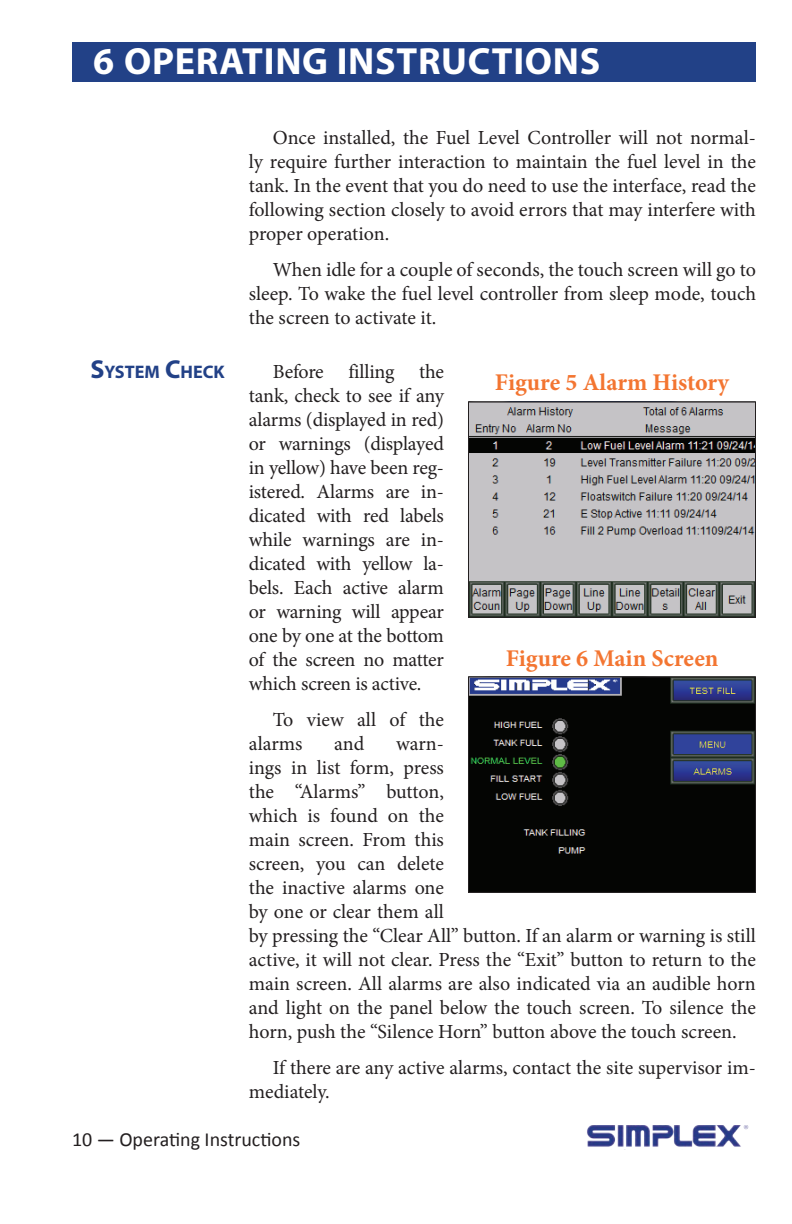
<style>
.page{position:relative;width:792px;height:1224px;background:#fff}
.page>*{position:absolute;margin:0;border:0;box-sizing:border-box;transform-origin:0 0}
.t1{font:700 38px "Myriad Pro";letter-spacing:.02em;color:#fff}
.t2{font:700 24px "Minion Pro";color:#f37531}
.t3{font:20px/24px "Minion Pro";letter-spacing:-.005em;color:#231f20;text-align:justify}
.t4{font:20px "Calibri";color:#231f20}
.t5{font:700 18.2px "Myriad Pro";color:#224187}
.s1{font-size:26px}
</style>
<div class="page">
<img style="left:587px;top:1126px;width:162px;height:24px">
<div style="left:72px;top:42px;width:684px;height:40px;background:#224187"></div>
<img style="left:470px;top:404px;width:284px;height:212px">
<div style="left:468px;top:402px;width:288px;height:216px;border:1px solid #231f20"></div>
<img style="left:470px;top:678px;width:284px;height:213px">
<div style="left:468px;top:676px;width:288px;height:217px;border:1px solid #231f20"></div>
<h1 class="t1" style="left:93px;top:36px;width:509px">6 OPERATING INSTRUCTIONS</h1>
<p class="t5" style="left:90px;top:360px;width:136px"><span class="s1">S</span>YSTEM <span class="s1">C</span>HECK</p>
<p class="t3" style="left:249px;top:126px;width:509px;text-indent:24px">Once installed, the Fuel Level Controller will not normal&shy;ly require further interaction to maintain the fuel level in the tank. In the event that you do need to use the interface, read the following section closely to avoid errors that may interfere with proper operation.</p>
<p class="t3" style="left:249px;top:258px;width:509px;text-indent:24px">When idle for a couple of seconds, the touch screen will go to sleep. To wake the fuel level controller from sleep mode, touch the screen to activate it.</p>
<p class="t3" style="left:249px;top:360px;width:197px;text-indent:24px">Before filling the tank, check to see if any alarms (displayed in red) or warnings (displayed in yellow) have been reg&shy;istered. Alarms are in&shy;dicated with red labels while warnings are in&shy;dicated with yellow la&shy;bels. Each active alarm or warning will appear one by one at the bottom of the screen no matter which screen is active.</p>
<p class="t3" style="left:249px;top:708px;width:197px;text-indent:24px">To view all of the alarms</p>
<p class="t2" style="left:495px;top:365px;width:236px">Figure 5 Alarm History</p>
<p class="t2" style="left:506px;top:641px;width:214px">Figure 6 Main Screen</p>
<p class="t3" style="left:334px;top:732px;width:32px">and</p>
<p class="t3" style="left:249px;top:732px;width:509px;text-align:left;text-indent:147px">warn-<br>ings in list form, press<br>the “Alarms” button,<br>which is found on the<br>main screen. From this<br>screen, you can delete<br>the inactive alarms one<br>by one or clear them all<br>by pressing the “Clear All” button. If an alarm or warning is still active, it will not clear. Press the “Exit” button to return to the main screen. All alarms are also indicated via an audible horn and light on the panel below the touch screen. To silence the horn, push the “Silence Horn” button above the touch screen.</p>
<p class="t3" style="left:249px;top:1056px;width:509px;text-indent:24px">If there are any active alarms, contact the site supervisor im&shy;mediately.</p>
<p class="t4" style="left:72px;top:1127px;width:230px">10 — Operating Instructions</p>
</div>
